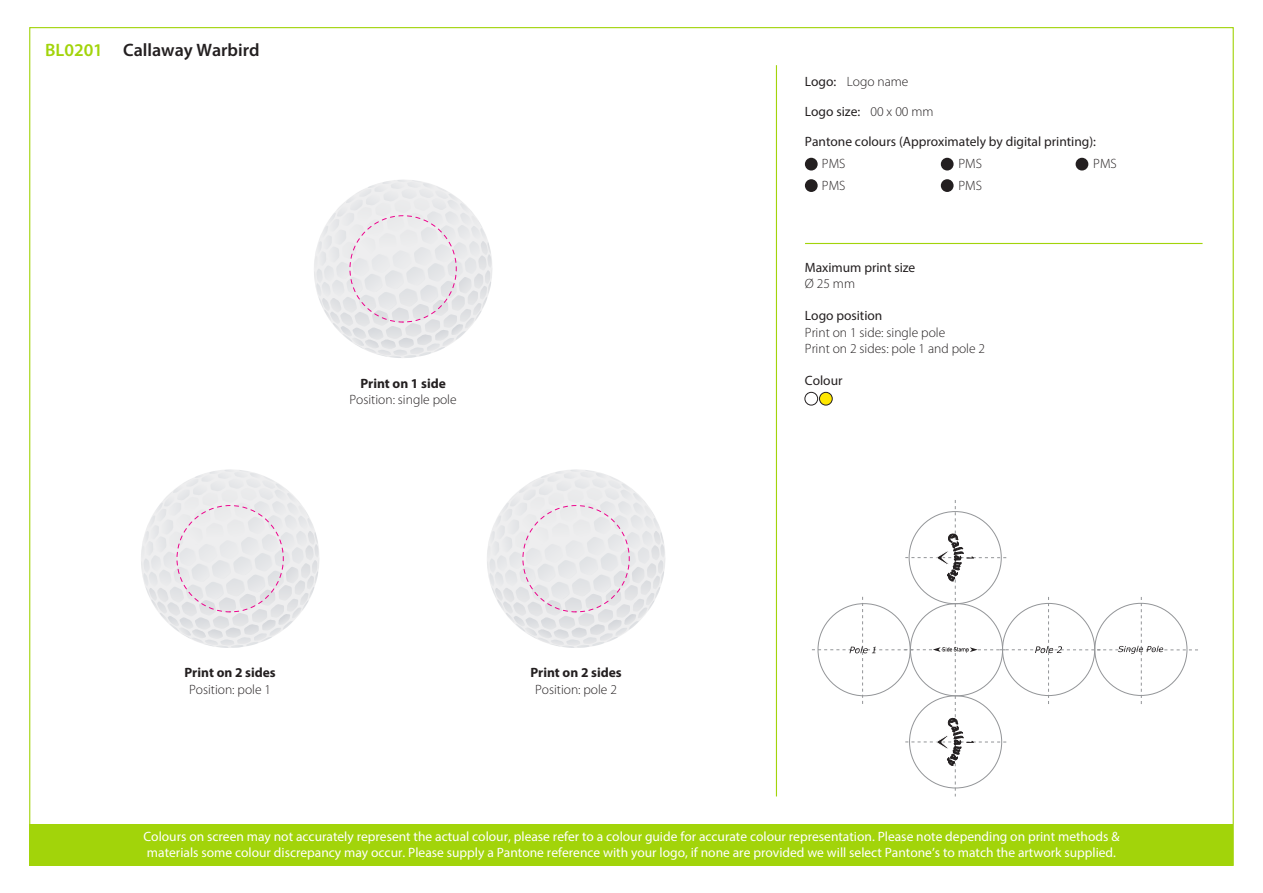
<style>
.page{position:relative;width:1263px;height:893px;background:#fff}
.page>*{position:absolute;margin:0;border:0;box-sizing:border-box;transform-origin:0 0}
.t1{font:600 18px "Myriad Pro";color:#231f20}
.t2{font:13.5px/16.2px "Myriad Pro";color:#fff}
.t3{font:300 13.5px/16.2px "Myriad Pro";color:#231f20}
.t4{font:13.5px "Myriad Pro";color:#231f20}
.t5{font:700 13.5px "Myriad Pro";color:#231f20}
.s1{color:#a2d40a}
</style>
<div class="page">
<div style="left:30px;top:824px;width:1203px;height:41px;background:#a2d40a"></div>
<svg style="left:812px;top:500px;width:386px;height:296px"></svg>
<hr style="left:776px;top:65px;width:1px;height:731px;background:#a2d40a">
<hr style="left:805px;top:243px;width:397px;height:1px;background:#a2d40a">
<div style="left:819px;top:392px;width:13px;height:13px;background:#ffe700;border-radius:50%"></div>
<div style="left:819px;top:392px;width:13px;height:13px;border:1px solid #231f20;border-radius:50%"></div>
<div style="left:805px;top:392px;width:13px;height:13px;border:1px solid #231f20;border-radius:50%"></div>
<div style="left:805px;top:158px;width:13px;height:13px;background:#231f20;border-radius:50%"></div>
<div style="left:941px;top:158px;width:12px;height:13px;background:#231f20;border-radius:50%"></div>
<div style="left:805px;top:179px;width:13px;height:13px;background:#231f20;border-radius:50%"></div>
<div style="left:941px;top:179px;width:12px;height:13px;background:#231f20;border-radius:50%"></div>
<div style="left:1075px;top:158px;width:13px;height:13px;background:#231f20;border-radius:50%"></div>
<svg style="left:141px;top:469px;width:179px;height:179px"></svg>
<svg style="left:487px;top:469px;width:178px;height:179px"></svg>
<svg style="left:314px;top:180px;width:179px;height:178px"></svg>
<h1 class="t1" style="left:45px;top:38px;width:216px"><span class="s1">BL0201</span> Callaway Warbird</h1>
<p class="t5" style="left:360px;top:374px;width:87px">Print on 1 side</p>
<p class="t3" style="left:350px;top:391px;width:109px">Position: single pole</p>
<p class="t5" style="left:184px;top:664px;width:93px">Print on 2 sides</p>
<p class="t3" style="left:189px;top:681px;width:83px">Position: pole 1</p>
<p class="t5" style="left:530px;top:664px;width:93px">Print on 2 sides</p>
<p class="t3" style="left:535px;top:681px;width:83px">Position: pole 2</p>
<p class="t4" style="left:805px;top:73px;width:33px">Logo:</p>
<p class="t4" style="left:805px;top:103px;width:57px">Logo size:</p>
<p class="t4" style="left:805px;top:133px;width:293px">Pantone colours (Approximately by digital printing):</p>
<p class="t3" style="left:847px;top:73px;width:63px">Logo name</p>
<p class="t3" style="left:870px;top:103px;width:65px">00 x 00 mm</p>
<p class="t3" style="left:822px;top:155px;width:25px">PMS</p>
<p class="t3" style="left:958px;top:155px;width:25px">PMS</p>
<p class="t3" style="left:822px;top:177px;width:25px">PMS</p>
<p class="t3" style="left:958px;top:177px;width:25px">PMS</p>
<p class="t4" style="left:805px;top:259px;width:112px">Maximum print size</p>
<p class="t3" style="left:805px;top:275px;width:52px">Ø 25 mm</p>
<p class="t4" style="left:805px;top:307px;width:79px">Logo position</p>
<p class="t3" style="left:805px;top:324px;width:182px">Print on 1 side: single pole<br>Print on 2 sides: pole 1 and pole 2</p>
<p class="t4" style="left:805px;top:372px;width:39px">Colour</p>
<p class="t3" style="left:1093px;top:155px;width:25px">PMS</p>
<p class="t2" style="left:143px;top:828px;width:977px">Colours on screen may not accurately represent the actual colour, please refer to a colour guide for accurate colour representation. Please note depending on print methods &amp; materials some colour discrepancy may occur. Please supply a Pantone reference with your logo, if none are provided we will select Pantone’s to match the artwork supplied.</p>
</div>
